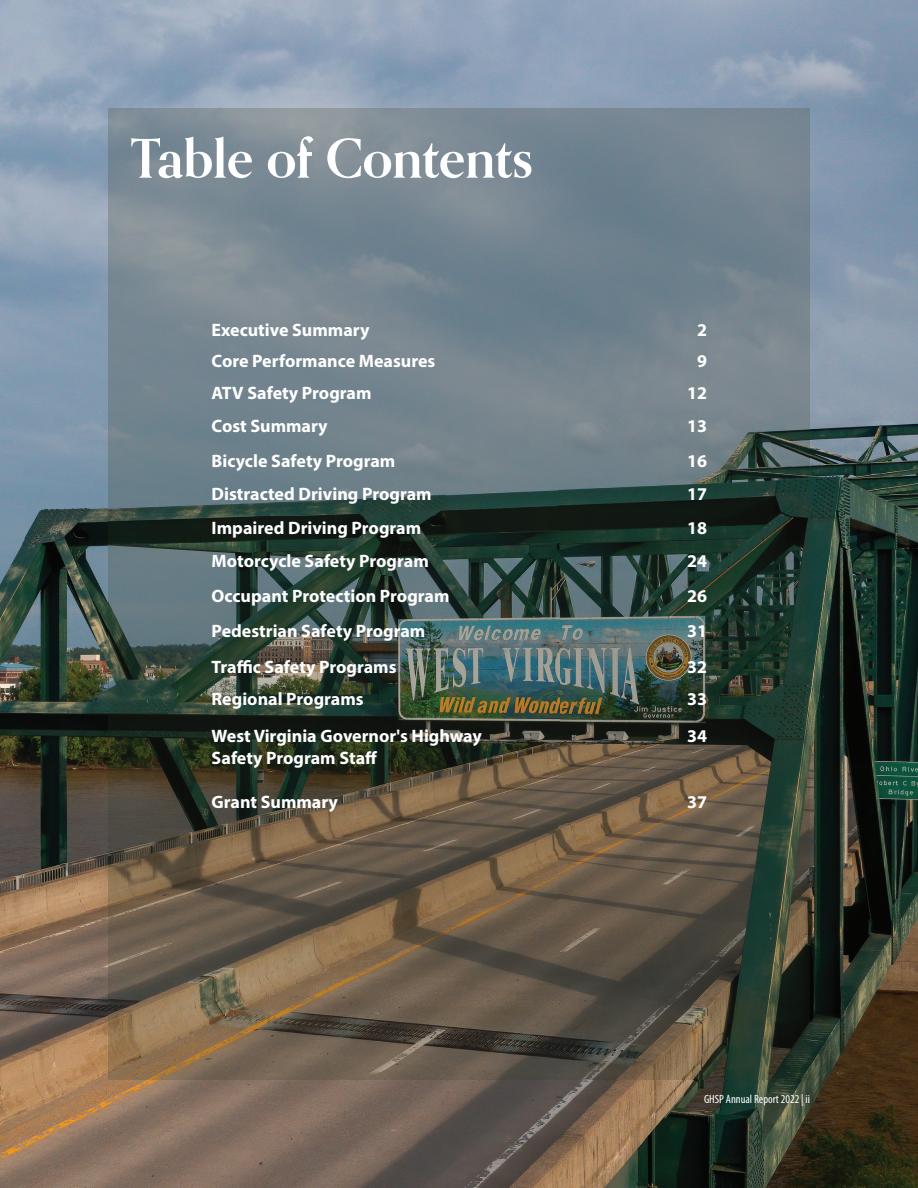
<style>
.page{position:relative;width:918px;height:1188px;background:#fff}
.page>*{position:absolute;margin:0;border:0;box-sizing:border-box;transform-origin:0 0}
.t1{font:700 54px "Orpheus Pro";letter-spacing:-.005em;color:#fff}
.t2{font:700 18px "Myriad Pro";color:#fff}
.t3{font:condensed 12px "Myriad Pro";color:#fff}
</style>
<div class="page">
<img style="left:0;top:0;width:918px;height:1188px">
<h1 class="t1" style="left:131px;top:124px;width:404px">Table of Contents</h1>
<p class="t2" style="left:212px;top:318px;width:159px">Executive Summary</p>
<p class="t2" style="left:697px;top:318px;width:11px">2</p>
<p class="t2" style="left:212px;top:349px;width:225px">Core Performance Measures</p>
<p class="t2" style="left:697px;top:349px;width:11px">9</p>
<p class="t2" style="left:212px;top:381px;width:161px">ATV Safety Program</p>
<p class="t2" style="left:687px;top:381px;width:21px">12</p>
<p class="t2" style="left:212px;top:415px;width:118px">Cost Summary</p>
<p class="t2" style="left:687px;top:415px;width:21px">13</p>
<p class="t2" style="left:212px;top:449px;width:185px">Bicycle Safety Program</p>
<p class="t2" style="left:687px;top:449px;width:21px">16</p>
<p class="t2" style="left:212px;top:482px;width:222px">Distracted Driving Program</p>
<p class="t2" style="left:687px;top:482px;width:21px">17</p>
<p class="t2" style="left:212px;top:516px;width:211px">Impaired Driving Program</p>
<p class="t2" style="left:687px;top:516px;width:21px">18</p>
<p class="t2" style="left:212px;top:550px;width:219px">Motorcycle Safety Program</p>
<p class="t2" style="left:687px;top:550px;width:21px">24</p>
<p class="t2" style="left:212px;top:584px;width:239px">Occupant Protection Program</p>
<p class="t2" style="left:687px;top:584px;width:21px">26</p>
<p class="t2" style="left:212px;top:619px;width:215px">Pedestrian Safety Program</p>
<p class="t2" style="left:687px;top:619px;width:21px">31</p>
<p class="t2" style="left:212px;top:655px;width:186px">Trafc Safety Programs</p>
<p class="t2" style="left:687px;top:655px;width:21px">32</p>
<p class="t2" style="left:212px;top:687px;width:154px">Regional Programs</p>
<p class="t2" style="left:687px;top:687px;width:21px">33</p>
<p class="t2" style="left:212px;top:724px;width:272px">West Virginia Governor's Highway</p>
<p class="t2" style="left:687px;top:724px;width:21px">34</p>
<p class="t2" style="left:212px;top:746px;width:166px">Safety Program Staf</p>
<p class="t2" style="left:212px;top:791px;width:128px">Grant Summary</p>
<p class="t2" style="left:687px;top:791px;width:21px">37</p>
<p class="t3" style="left:704px;top:1092px;width:107px">GHSP Annual Report 2022 | ii</p>
</div>
